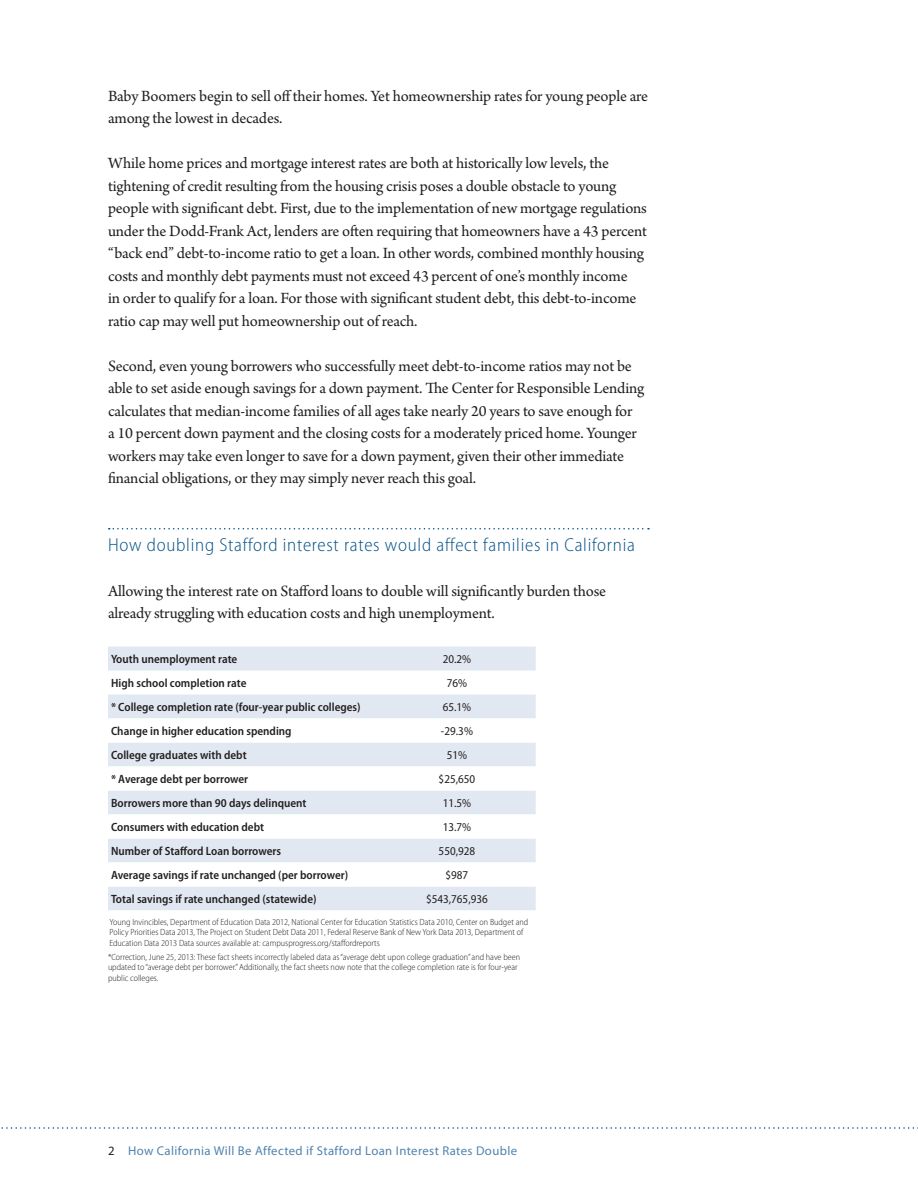
<style>
.page{position:relative;width:918px;height:1188px;background:#fff}
.page>*{position:absolute;margin:0;border:0;box-sizing:border-box;transform-origin:0 0}
.Header1{font:300 semi-condensed 18.75px "Myriad Pro";letter-spacing:.04em;color:#005187}
.Body{font:16.5px/22.5px "Arno Pro";letter-spacing:-.01em;color:#231f20}
.t1{font:12.75px "Myriad Pro";letter-spacing:.03em;color:#5083af}
.Table_Text{font:600 semi-condensed 12px "Myriad Pro";color:#231f20}
.Table_Text-2{font:semi-condensed 12px "Myriad Pro";color:#231f20}
.Table_Text-3{font:300 semi-condensed 9px/10.5px "Myriad Pro";color:#231f20}
.s1{color:#231f20}
</style>
<div class="page">
<svg style="left:1px;top:1127px;width:917px;height:2px"></svg>
<svg style="left:109px;top:528px;width:540px;height:2px"></svg>
<svg style="left:108px;top:646px;width:428px;height:72px;fill:#e2e8f1"></svg>
<svg style="left:108px;top:743px;width:428px;height:167px;fill:#e2e8f1"></svg>
<p class="Body" style="left:108px;top:85px;width:542px">Baby Boomers begin to sell off their homes. Yet homeownership rates for young people are among the lowest in decades.</p>
<p class="Body" style="left:108px;top:153px;width:541px">While home prices and mortgage interest rates are both at historically low levels, the tightening of credit resulting from the housing crisis poses a double obstacle to young people with significant debt. First, due to the implementation of new mortgage regulations under the Dodd-Frank Act, lenders are often requiring that homeowners have a 43 percent “back end” debt-to-income ratio to get a loan. In other words, combined monthly housing costs and monthly debt payments must not exceed 43 percent of one’s monthly income<br>in order to qualify for a loan. For those with significant student debt, this debt-to-income ratio cap may well put homeownership out of reach.</p>
<p class="Body" style="left:108px;top:355px;width:538px">Second, even young borrowers who successfully meet debt-to-income ratios may not be able to set aside enough savings for a down payment. The Center for Responsible Lending calculates that median-income families of all ages take nearly 20 years to save enough for<br>a 10 percent down payment and the closing costs for a moderately priced home. Younger workers may take even longer to save for a down payment, given their other immediate financial obligations, or they may simply never reach this goal.</p>
<p class="Header1" style="left:108px;top:534px;width:528px">How doubling Stafford interest rates would affect families in California</p>
<p class="Body" style="left:108px;top:580px;width:500px">Allowing the interest rate on Stafford loans to double will significantly burden those already struggling with education costs and high unemployment.</p>
<p class="Table_Text" style="left:111px;top:652px;width:128px">Youth unemployment rate</p>
<p class="Table_Text-2" style="left:443px;top:652px;width:30px">20.2%</p>
<p class="Table_Text" style="left:111px;top:676px;width:137px">High school completion rate</p>
<p class="Table_Text-2" style="left:447px;top:676px;width:22px">76%</p>
<p class="Table_Text" style="left:111px;top:700px;width:251px">* College completion rate (four-year public colleges)</p>
<p class="Table_Text-2" style="left:443px;top:700px;width:30px">65.1%</p>
<p class="Table_Text" style="left:111px;top:724px;width:182px">Change in higher education spending</p>
<p class="Table_Text-2" style="left:441px;top:724px;width:34px">-29.3%</p>
<p class="Table_Text" style="left:111px;top:748px;width:137px">College graduates with debt</p>
<p class="Table_Text-2" style="left:447px;top:748px;width:22px">51%</p>
<p class="Table_Text" style="left:111px;top:772px;width:139px">* Average debt per borrower</p>
<p class="Table_Text-2" style="left:439px;top:772px;width:38px">$25,650</p>
<p class="Table_Text" style="left:111px;top:796px;width:197px">Borrowers more than 90 days delinquent</p>
<p class="Table_Text-2" style="left:443px;top:796px;width:30px">11.5%</p>
<p class="Table_Text" style="left:111px;top:820px;width:155px">Consumers with education debt</p>
<p class="Table_Text-2" style="left:443px;top:820px;width:30px">13.7%</p>
<p class="Table_Text" style="left:111px;top:844px;width:172px">Number of Stafford Loan borrowers</p>
<p class="Table_Text-2" style="left:439px;top:844px;width:38px">550,928</p>
<p class="Table_Text" style="left:111px;top:868px;width:239px">Average savings if rate unchanged (per borrower)</p>
<p class="Table_Text-2" style="left:446px;top:868px;width:24px">$987</p>
<p class="Table_Text" style="left:111px;top:892px;width:207px">Total savings if rate unchanged (statewide)</p>
<p class="Table_Text-2" style="left:426px;top:892px;width:63px">$543,765,936</p>
<p class="Table_Text-3" style="left:110px;top:917px;width:420px">Young Invincibles, Department of Education Data 2012, National Center for Education Statistics Data 2010, Center on Budget and<br>Policy Priorities Data 2013, The Project on Student Debt Data 2011, Federal Reserve Bank of New York Data 2013, Department of<br>Education Data 2013 Data sources available at: campusprogress.org/staffordreports</p>
<p class="Table_Text-3" style="left:108px;top:952px;width:414px">*Correction, June 25, 2013: These fact sheets incorrectly labeled data as “average debt upon college graduation” and have been updated to “average debt per borrower.” Additionally, the fact sheets now note that the college completion rate is for four-year public colleges.</p>
<p class="t1" style="left:108px;top:1143px;width:411px"><span class="s1">2</span> How California Will Be Affected if Stafford Loan Interest Rates Double</p>
</div>
